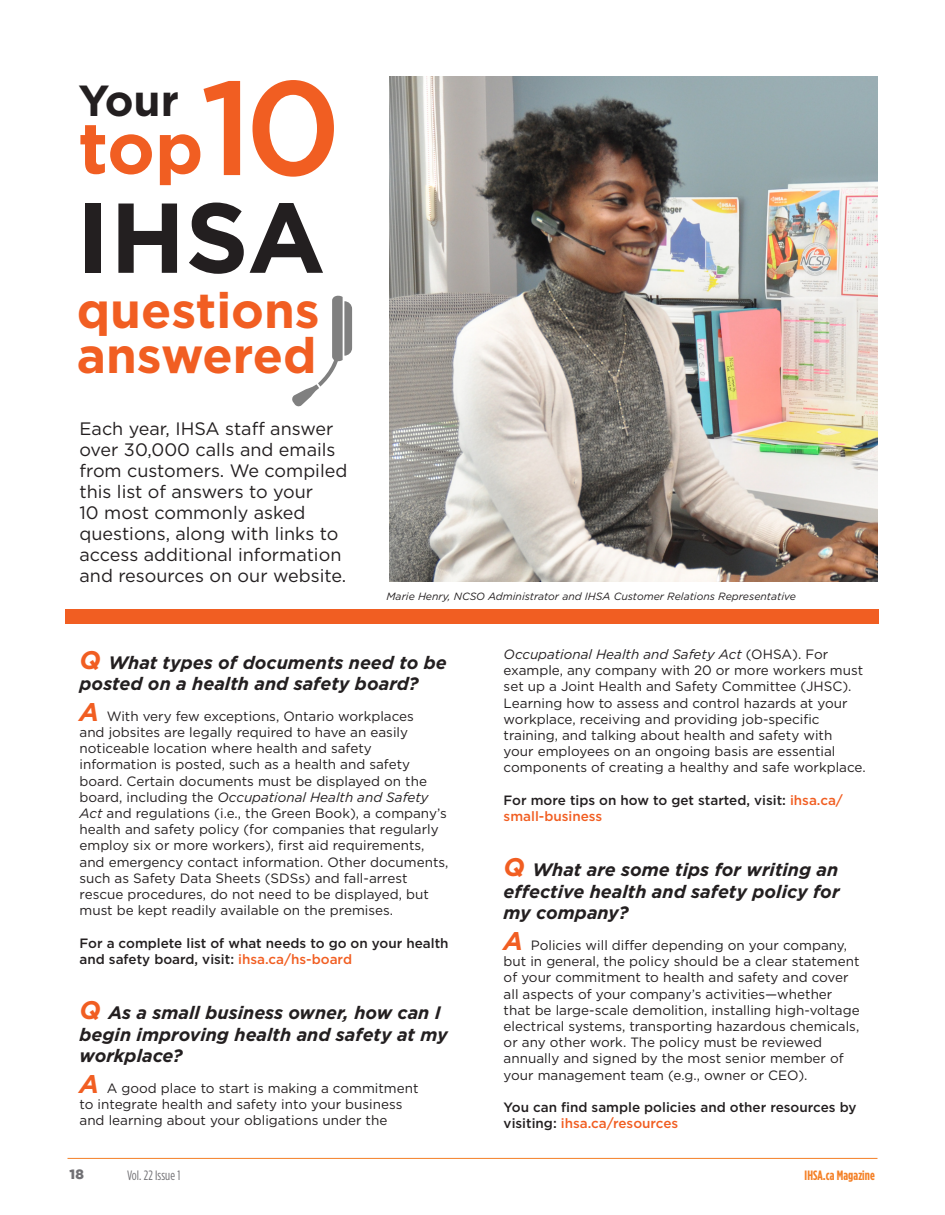
<style>
.page{position:relative;width:945px;height:1215px;background:#fff}
.page>*{position:absolute;margin:0;border:0;box-sizing:border-box;transform-origin:0 0}
.t1{font:500 133.5px "Gotham";color:#f15e22}
.t2{font:700 99px "Gotham";color:#231f20}
.t3{font:700 72px "Gotham";color:#f15e22}
.t4{font:700 49.5px/45px "Gotham";color:#f15e22}
.t5{font:700 43.5px "Gotham";color:#231f20}
.t6{font:italic 700 18px/21.6px "Gotham";color:#231f20}
.t7{font:18px/21px "Gotham";color:#231f20}
.t8{font:13.5px/16.2px "Gotham";color:#231f20}
.t9{font:500 13.5px/16.2px "Gotham";color:#231f20}
.t10{font:700 13.5px "Gotham Condensed";letter-spacing:.005em;color:#f48026}
.t11{font:13.5px "Gotham Condensed";letter-spacing:.005em;color:#717074}
.t12{font:900 13.5px "Gotham";color:#717074}
.t13{font:italic 10.5px "Gotham";color:#231f20}
.s1{font-size:25.5px;color:#f15e22}
.s2{font-weight:700;font-style:italic;font-size:25.5px;color:#f15e22}
.s3{font-style:italic}
.s4{color:#f15e22}
</style>
<div class="page">
<hr style="left:68px;top:1158px;width:810px;height:1px;background:#f48026">
<div style="left:65px;top:610px;width:813px;height:14px;background:#f15e22"></div>
<img style="left:389px;top:76px;width:489px;height:506px">
<svg style="left:292px;top:296px;width:60px;height:111px"></svg>
<p class="t1" style="left:200px;top:41px;width:143px">10</p>
<p class="t2" style="left:77px;top:172px;width:250px">IHSA</p>
<p class="t5" style="left:78px;top:71px;width:102px">Your</p>
<p class="t3" style="left:78px;top:100px;width:127px">top</p>
<p class="t4" style="left:77px;top:287px;width:244px">questions answered</p>
<p class="t7" style="left:80px;top:417px;width:269px">Each year, IHSA staff answer over 30,000 calls and emails from customers. We compiled this list of answers to your<br>10 most commonly asked questions, along with links to access additional information and resources on our website.</p>
<p class="t13" style="left:387px;top:589px;width:411px">Marie Henry, NCSO Administrator and IHSA Customer Relations Representative</p>
<p class="t6" style="left:80px;top:651px;width:369px"><span class="s1">Q</span> What types of documents need to be posted on a health and safety board?</p>
<p class="t8" style="left:80px;top:708px;width:371px"><span class="s2">A</span> With very few exceptions, Ontario workplaces<br>and jobsites are legally required to have an easily noticeable location where health and safety information is posted, such as a health and safety board. Certain documents must be displayed on the board, including the <span class="s3">Occupational Health and Safety Act</span> and regulations (i.e., the Green Book), a company’s health and safety policy (for companies that regularly employ six or more workers), first aid requirements, and emergency contact information. Other documents, such as Safety Data Sheets (SDSs) and fall-arrest rescue procedures, do not need to be displayed, but must be kept readily available on the premises.</p>
<p class="t9" style="left:80px;top:935px;width:371px">For a complete list of what needs to go on your health and safety board, visit: <span class="s4">ihsa.ca/hs-board</span></p>
<p class="t6" style="left:80px;top:1002px;width:370px"><span class="s1">Q</span> As a small business owner, how can I begin improving health and safety at my workplace?</p>
<p class="t8" style="left:80px;top:1080px;width:340px"><span class="s2">A</span> A good place to start is making a commitment to integrate health and safety into your business and learning about your obligations under the</p>
<p class="t8" style="left:504px;top:646px;width:364px"><span class="s3">Occupational Health and Safety Act</span> (OHSA). For example, any company with 20 or more workers must set up a Joint Health and Safety Committee (JHSC).<br>Learning how to assess and control hazards at your workplace, receiving and providing job-specific training, and talking about health and safety with your employees on an ongoing basis are essential components of creating a healthy and safe workplace.</p>
<p class="t9" style="left:504px;top:792px;width:341px">For more tips on how to get started, visit: <span class="s4">ihsa.ca/ small-business</span></p>
<p class="t6" style="left:504px;top:859px;width:337px;text-align:justify"><span class="s1">Q</span> What are some tips for writing an effective health and safety policy for my company?</p>
<p class="t8" style="left:504px;top:937px;width:358px"><span class="s2">A</span> Policies will differ depending on your company, but in general, the policy should be a clear statement of your commitment to health and safety and cover all aspects of your company’s activities—whether that be large-scale demolition, installing high-voltage electrical systems, transporting hazardous chemicals, or any other work. The policy must be reviewed annually and signed by the most senior member of your management team (e.g., owner or CEO).</p>
<p class="t9" style="left:504px;top:1099px;width:354px">You can find sample policies and other resources by visiting: <span class="s4">ihsa.ca/resources</span></p>
<p class="t12" style="left:70px;top:1166px;width:16px">18</p>
<p class="t11" style="left:127px;top:1167px;width:55px">Vol. 22 Issue 1</p>
<p class="t10" style="left:805px;top:1167px;width:72px">IHSA.ca Magazine</p>
</div>
